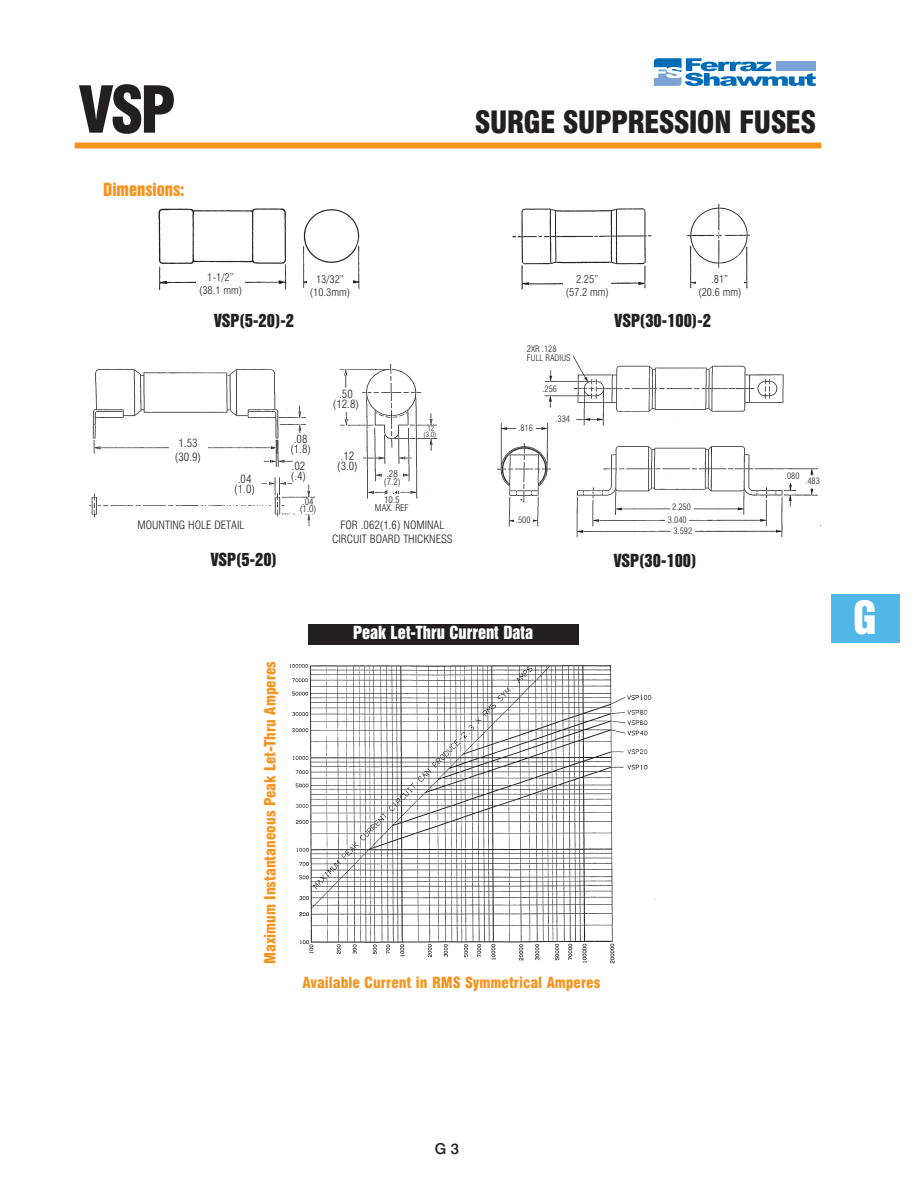
<style>
.page{position:relative;width:918px;height:1188px;background:#fff}
.page>*{position:absolute;margin:0;border:0;box-sizing:border-box;transform-origin:0 0}
.t1{font:900 condensed 63px "Swiss 721 BT";color:#231f20}
.t2{font:42px "Swiss 921 BT Regular A";color:#fff}
.t3{font:900 condensed 30px "Swiss 721 BT";letter-spacing:-.025em;color:#231f20}
.t4{font:16.5px "Swiss 921 BT Regular A";color:#231f20}
.t5{font:16.5px "Swiss 921 BT Regular A";color:#fff}
.t6{font:16.5px "Swiss 921 BT Regular A";color:#f7931d}
.t7{font:900 condensed 15px "Swiss 721 BT";color:#f7931d}
.t8{font:500 15px "Swiss 721 BT";color:#231f20}
.t9{font:300 condensed 11.25px/9.9px "Swiss 721 BT";color:#231f20;text-align:center}
.t10{font:300 condensed 10.8px/13px "Swiss 721 BT";color:#231f20;text-align:center}
.t11{font:300 condensed 10.5px/12.6px "Swiss 721 BT";color:#231f20;text-align:center;scale:1.05 1}
.t12{font:300 condensed 9.15px/7.8px "Swiss 721 BT";color:#231f20;text-align:center}
.t13{font:300 condensed 8.7px/8.1px "Swiss 721 BT";color:#231f20}
.t14{font:300 condensed 7.05px/5.7px "Swiss 721 BT";color:#231f20;text-align:center}
</style>
<div class="page">
<div style="left:831px;top:594px;width:69px;height:49px;background:#50b7e8"></div>
<div style="left:75px;top:142px;width:746px;height:6px;background:#f7931d"></div>
<img style="left:289px;top:664px;width:367px;height:300px">
<img style="left:497px;top:355px;width:321px;height:183px">
<img style="left:512px;top:204px;width:238px;height:86px">
<img style="left:158px;top:208px;width:202px;height:82px">
<div style="left:197px;top:272px;width:48px;height:26px;background:#fff"></div>
<div style="left:563px;top:274px;width:48px;height:27px;background:#fff"></div>
<div style="left:696px;top:274px;width:48px;height:27px;background:#fff"></div>
<div style="left:307px;top:270px;width:46px;height:34px;background:#fff"></div>
<div style="left:325px;top:264px;width:13px;height:10px;background:#fff"></div>
<div style="left:526px;top:345px;width:47px;height:22px;background:#fff"></div>
<div style="left:554px;top:415px;width:22px;height:13px;background:#fff"></div>
<div style="left:541px;top:384px;width:22px;height:11px;background:#fff"></div>
<div style="left:515px;top:515px;width:18px;height:12px;background:#fff"></div>
<div style="left:517px;top:423px;width:18px;height:12px;background:#fff"></div>
<div style="left:670px;top:503px;width:23px;height:12px;background:#fff"></div>
<div style="left:666px;top:515px;width:23px;height:12px;background:#fff"></div>
<div style="left:671px;top:526px;width:23px;height:12px;background:#fff"></div>
<div style="left:781px;top:471px;width:23px;height:12px;background:#fff"></div>
<div style="left:801px;top:477px;width:23px;height:11px;background:#fff"></div>
<img style="left:89px;top:364px;width:349px;height:163px">
<div style="left:169px;top:438px;width:39px;height:28px;background:#fff"></div>
<div style="left:284px;top:433px;width:33px;height:25px;background:#fff"></div>
<div style="left:330px;top:388px;width:32px;height:24px;background:#fff"></div>
<div style="left:332px;top:450px;width:31px;height:24px;background:#fff"></div>
<div style="left:231px;top:474px;width:30px;height:23px;background:#fff"></div>
<div style="left:120px;top:519px;width:142px;height:22px;background:#fff"></div>
<div style="left:322px;top:519px;width:141px;height:33px;background:#fff"></div>
<div style="left:295px;top:498px;width:25px;height:15px;background:#fff"></div>
<div style="left:382px;top:469px;width:21px;height:20px;background:#fff"></div>
<div style="left:369px;top:495px;width:46px;height:21px;background:#fff"></div>
<div style="left:423px;top:427px;width:16px;height:11px;background:#fff"></div>
<div style="left:290px;top:463px;width:13px;height:9px;background:#fff"></div>
<div style="left:258px;top:486px;width:13px;height:6px;background:#fff"></div>
<div style="left:308px;top:624px;width:271px;height:21px;background:#231f20"></div>
<div style="left:293px;top:457px;width:12px;height:8px;background:#fff"></div>
<svg style="left:654px;top:58px;width:162px;height:28px"></svg>
<div style="left:777px;top:62px;width:39px;height:9px;background:#7da2d4"></div>
<h1 class="t1" style="left:78px;top:88px;width:99px">VSP</h1>
<h3 class="t6" style="left:103px;top:181px;width:83px">Dimensions:</h3>
<h3 class="t3" style="left:475px;top:112px;width:343px">SURGE SUPPRESSION FUSES</h3>
<p class="t11" style="left:199px;top:272px;width:43px">1-1/2” (38.1 mm)</p>
<p class="t10" style="left:566px;top:274px;width:45px">2.25” (57.2 mm)</p>
<p class="t10" style="left:698px;top:274px;width:45px">.81”<br>(20.6 mm)</p>
<p class="t11" style="left:310px;top:274px;width:40px">13/32” (10.3mm)</p>
<h3 class="t4" style="left:214px;top:312px;width:81px">VSP(5-20)-2</h3>
<h3 class="t4" style="left:615px;top:312px;width:98px">VSP(30-100)-2</h3>
<p class="t9" style="left:333px;top:390px;width:28px">.50 (12.8)</p>
<p class="t13" style="left:527px;top:346px;width:45px">2XR .128<br>FULL RADIUS</p>
<p class="t13" style="left:542px;top:386px;width:16px">.256</p>
<p class="t14" style="left:424px;top:427px;width:14px">.12 (3.0)</p>
<p class="t9" style="left:175px;top:438px;width:28px;line-height:13.5px">1.53 (30.9)</p>
<p class="t9" style="left:290px;top:435px;width:22px">.08 (1.8)</p>
<p class="t9" style="left:337px;top:452px;width:22px">.12 (3.0)</p>
<p class="t9" style="left:291px;top:462px;width:17px;text-align:left">.02 (.4)</p>
<p class="t12" style="left:384px;top:471px;width:18px">.28 (7.2)</p>
<p class="t12" style="left:375px;top:497px;width:35px">10.5<br>MAX. REF</p>
<p class="t9" style="left:234px;top:476px;width:22px">.04 (1.0)</p>
<p class="t9" style="left:137px;top:522px;width:108px">MOUNTING HOLE DETAIL</p>
<p class="t9" style="left:332px;top:520px;width:122px;line-height:13.5px">FOR .062(1.6) NOMINAL<br>CIRCUIT BOARD THICKNESS</p>
<p class="t12" style="left:300px;top:498px;width:18px">.04 (1.0)</p>
<h3 class="t4" style="left:211px;top:551px;width:68px">VSP(5-20)</h3>
<p class="t13" style="left:518px;top:424px;width:16px">.816</p>
<p class="t13" style="left:555px;top:416px;width:16px">.334</p>
<p class="t13" style="left:516px;top:517px;width:16px">.500</p>
<p class="t13" style="left:668px;top:502px;width:24px;line-height:12.3px;text-align:center">2.250<br>3.040</p>
<p class="t13" style="left:673px;top:528px;width:20px">3.592</p>
<h3 class="t4" style="left:614px;top:552px;width:84px">VSP(30-100)</h3>
<h3 class="t7" style="left:265px;top:964px;width:305px;rotate:-90deg">Maximum Instantaneous Peak Let-Thru Amperes</h3>
<h3 class="t5" style="left:353px;top:624px;width:182px">Peak Let-Thru Current Data</h3>
<h3 class="t7" style="left:302px;top:977px;width:299px">Available Current in RMS Symmetrical Amperes</h3>
<p class="t13" style="left:785px;top:473px;width:16px">.080</p>
<p class="t13" style="left:805px;top:478px;width:16px">.483</p>
<h2 class="t2" style="left:853px;top:595px;width:25px">G</h2>
<h3 class="t8" style="left:435px;top:1143px;width:26px">G 3</h3>
</div>
